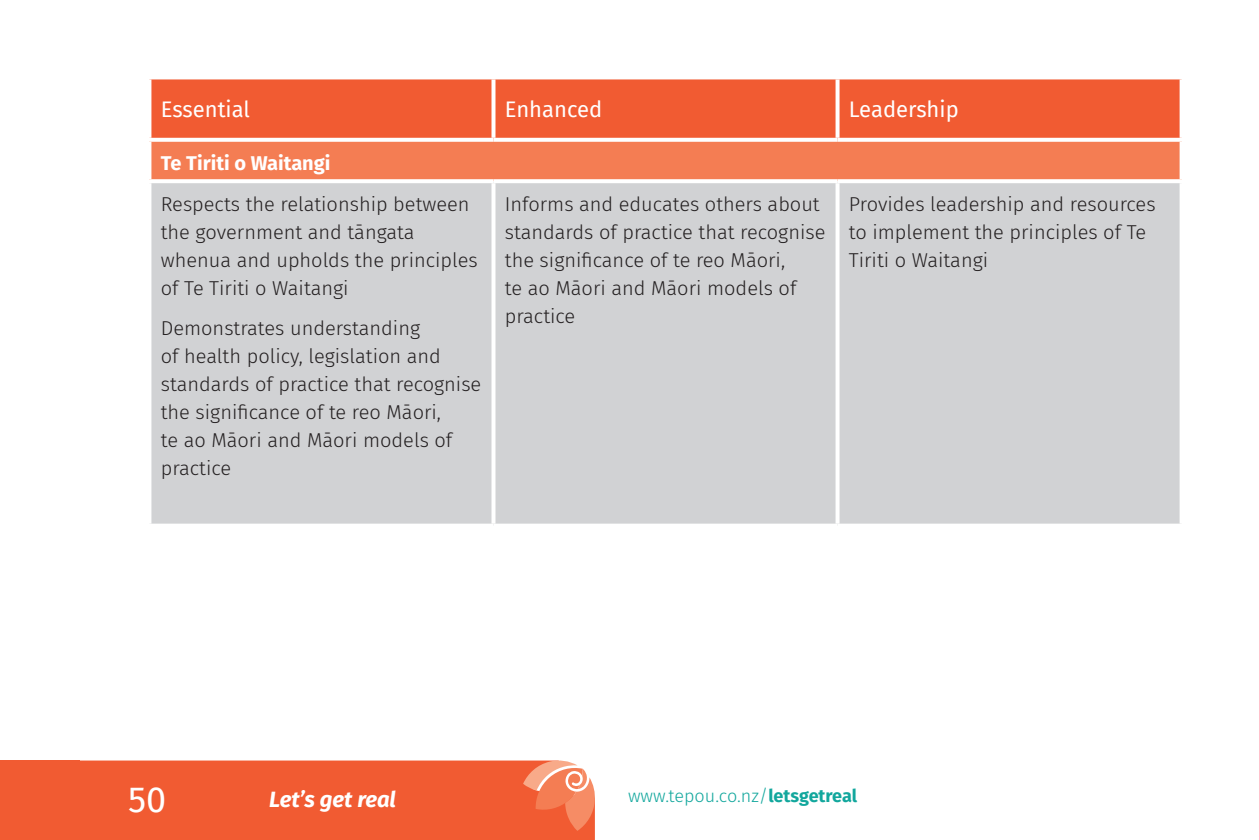
<style>
.page{position:relative;width:1259px;height:840px;background:#fff}
.page>*{position:absolute;margin:0;border:0;box-sizing:border-box;transform-origin:0 0}
.t1{font:36px "Fira Sans";color:#fff}
.LGR_table_title{font:22px "Fira Sans";color:#fff}
.t2{font:italic 700 22px "Fira Sans";color:#fff}
.t3{font:300 20px/28px "Fira Sans";color:#231f20}
.t4{font:700 20px "Fira Sans";color:#fff}
.t5{font:300 18px "Fira Sans";color:#12a79d}
.s1{font-weight:700}
</style>
<div class="page">
<div style="left:79px;top:760px;width:516px;height:79px;background:#f15b32"></div>
<svg style="left:523px;top:760px;width:72px;height:70px;background:#f58a67"></svg>
<div style="left:151px;top:79px;width:1028px;height:59px;background:#f15b32"></div>
<div style="left:149px;top:140px;width:1032px;height:41px;background:#f47d53"></div>
<div style="left:151px;top:183px;width:1028px;height:340px;background:#d1d2d4"></div>
<svg style="left:149px;top:140px;width:344px;height:2px"></svg>
<hr style="left:147px;top:142px;width:4px;height:37px;background:#fff">
<svg style="left:149px;top:179px;width:344px;height:2px"></svg>
<svg style="left:493px;top:138px;width:344px;height:4px"></svg>
<svg style="left:493px;top:179px;width:344px;height:4px"></svg>
<svg style="left:837px;top:138px;width:345px;height:4px"></svg>
<svg style="left:1179px;top:142px;width:2px;height:37px"></svg>
<svg style="left:837px;top:179px;width:345px;height:4px"></svg>
<svg style="left:491px;top:183px;width:4px;height:340px"></svg>
<svg style="left:835px;top:183px;width:4px;height:340px"></svg>
<svg style="left:1179px;top:183px;width:1px;height:340px"></svg>
<svg style="left:150px;top:523px;width:343px;height:1px"></svg>
<svg style="left:493px;top:523px;width:344px;height:2px"></svg>
<svg style="left:837px;top:523px;width:344px;height:2px"></svg>
<svg style="left:491px;top:79px;width:4px;height:59px"></svg>
<svg style="left:835px;top:79px;width:4px;height:59px"></svg>
<svg style="left:1179px;top:79px;width:3px;height:59px"></svg>
<div style="left:0;top:760px;width:79px;height:79px;background:#f15b32"></div>
<p class="LGR_table_title" style="left:161px;top:93px;width:91px">Essential</p>
<p class="LGR_table_title" style="left:505px;top:93px;width:99px">Enhanced</p>
<p class="LGR_table_title" style="left:849px;top:93px;width:111px">Leadership</p>
<p class="t4" style="left:161px;top:146px;width:171px">Te Tiriti o Waitangi</p>
<p class="t3" style="left:161px;top:190px;width:318px">Respects the relationship between the government and tāngata whenua and upholds the principles of Te Tiriti o Waitangi</p>
<p class="t3" style="left:161px;top:313px;width:322px">Demonstrates understanding<br>of health policy, legislation and standards of practice that recognise the significance of te reo Māori,<br>te ao Māori and Māori models of practice</p>
<p class="t3" style="left:505px;top:190px;width:322px">Informs and educates others about standards of practice that recognise the significance of te reo Māori,<br>te ao Māori and Māori models of practice</p>
<p class="t3" style="left:849px;top:190px;width:308px">Provides leadership and resources to implement the principles of Te<br>Tiriti o Waitangi</p>
<h1 class="t1" style="left:128px;top:771px;width:40px">50</h1>
<p class="t2" style="left:269px;top:780px;width:128px">Let’s get real</p>
<p class="t5" style="left:628px;top:782px;width:230px">www.tepou.co.nz/<span class="s1">letsgetreal</span></p>
</div>
